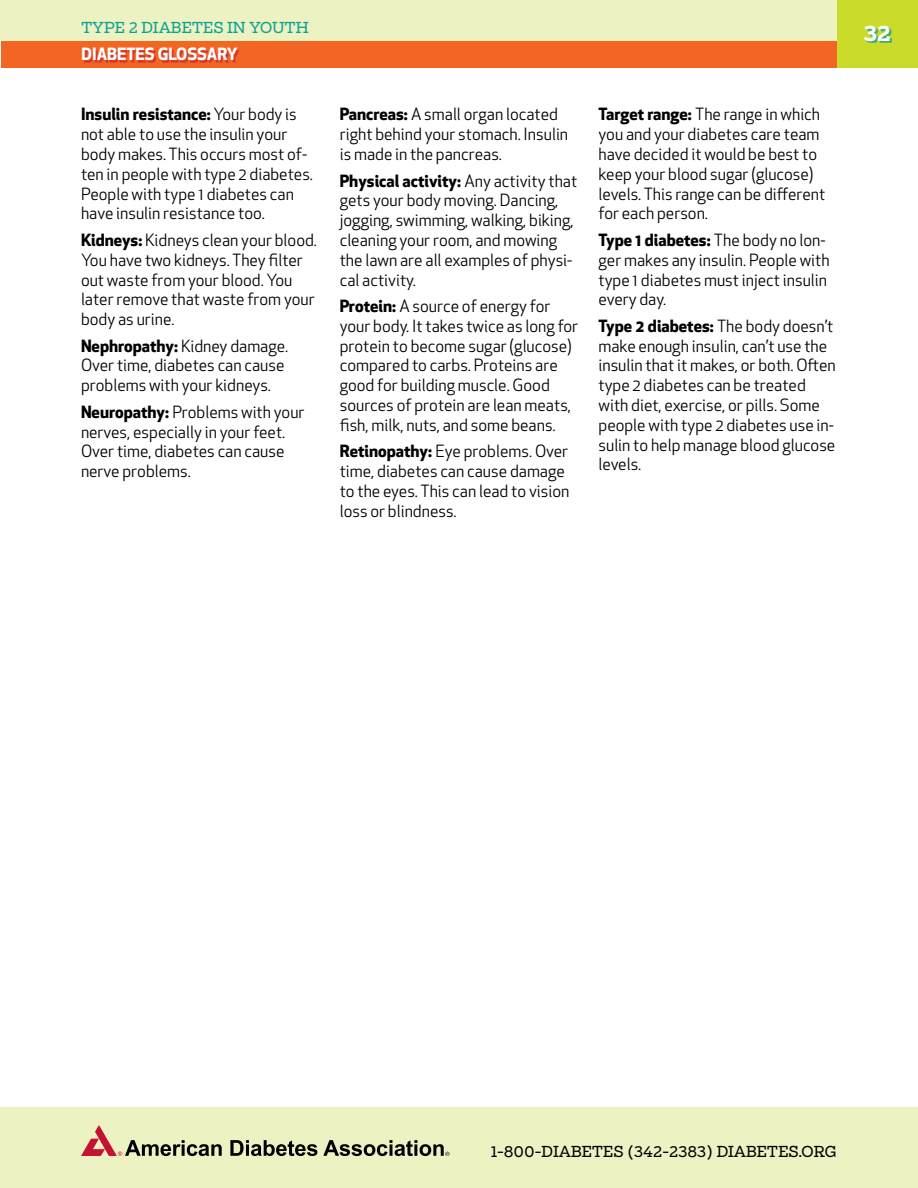
<style>
.page{position:relative;width:918px;height:1188px;background:#fff}
.page>*{position:absolute;margin:0;border:0;box-sizing:border-box;transform-origin:0 0}
.t1{font:700 21px "Boomer Serif";color:#fff}
.t2{font:16.5px/19.8px "Apex New";color:#000}
.t3{font:700 16.5px "Apex New";color:#fff}
.t4{font:15px "Boomer Serif";color:#000}
.t5{font:15px "Boomer Serif";color:#0ca193}
.s1{font-weight:700}
</style>
<div class="page">
<div style="left:1px;top:39px;width:836px;height:29px;background:#f26522"></div>
<div style="left:0;top:0;width:837px;height:40px;background:#edf2c2"></div>
<div style="left:0;top:1107px;width:918px;height:81px;background:#edf2c2"></div>
<div style="left:837px;top:0;width:81px;height:68px;background:#cbdb2a"></div>
<div style="left:866px;top:28px;width:26px;height:15px;background:#0ca193;opacity:.75"></div>
<svg style="left:230px;top:1140px;width:87px;height:16px"></svg>
<svg style="left:81px;top:1125px;width:141px;height:31px"></svg>
<svg style="left:323px;top:1140px;width:127px;height:16px"></svg>
<div style="left:85px;top:50px;width:155px;height:13px;background:#d2232a;opacity:.75"></div>
<p class="t5" style="left:81px;top:18px;width:229px">TYPE 2 DIABETES IN YOUTH</p>
<p class="t1" style="left:864px;top:20px;width:29px">32</p>
<p class="t3" style="left:82px;top:42px;width:147px">Diabetes Glossary</p>
<p class="t2" style="left:81px;top:104px;width:234px"><span class="s1">Insulin resistance:</span> Your body is not able to use the insulin your body makes. This occurs most of&shy;ten in people with type 2 diabetes.<br>People with type 1 diabetes can have insulin resistance too.</p>
<p class="t2" style="left:81px;top:230px;width:238px"><span class="s1">Kidneys:</span> Kidneys clean your blood.<br>You have two kidneys. They filter out waste from your blood. You later remove that waste from your body as urine.</p>
<p class="t2" style="left:81px;top:336px;width:209px"><span class="s1">Nephropathy:</span> Kidney damage.<br>Over time, diabetes can cause problems with your kidneys.</p>
<p class="t2" style="left:81px;top:402px;width:225px"><span class="s1">Neuropathy:</span> Problems with your nerves, especially in your feet.<br>Over time, diabetes can cause nerve problems.</p>
<p class="t2" style="left:340px;top:104px;width:230px"><span class="s1">Pancreas:</span> A small organ located right behind your stomach. Insulin is made in the pancreas.</p>
<p class="t2" style="left:340px;top:171px;width:239px"><span class="s1">Physical activity:</span> Any activity that gets your body moving. Dancing, jogging, swimming, walking, biking, cleaning your room, and mowing the lawn are all examples of physi&shy;cal activity.</p>
<p class="t2" style="left:340px;top:296px;width:240px"><span class="s1">Protein:</span> A source of energy for your body. It takes twice as long for protein to become sugar (glucose) compared to carbs. Proteins are good for building muscle. Good sources of protein are lean meats, fish, milk, nuts, and some beans.</p>
<p class="t2" style="left:340px;top:442px;width:231px"><span class="s1">Retinopathy:</span> Eye problems. Over time, diabetes can cause damage to the eyes. This can lead to vision loss or blindness.</p>
<p class="t2" style="left:599px;top:104px;width:228px"><span class="s1">Target range:</span> The range in which you and your diabetes care team have decided it would be best to keep your blood sugar (glucose) levels. This range can be different for each person.</p>
<p class="t2" style="left:599px;top:230px;width:233px"><span class="s1">Type 1 diabetes:</span> The body no lon&shy;ger makes any insulin. People with type 1 diabetes must inject insulin every day.</p>
<p class="t2" style="left:599px;top:316px;width:239px"><span class="s1">Type 2 diabetes:</span> The body doesn’t make enough insulin, can’t use the insulin that it makes, or both. Often type 2 diabetes can be treated with diet, exercise, or pills. Some people with type 2 diabetes use in&shy;sulin to help manage blood glucose levels.</p>
<p class="t4" style="left:491px;top:1143px;width:238px">1-800-DIABETES (342-2383) DIABETES</p>
<p class="t4" style="left:798px;top:1143px;width:40px">.ORG</p>
</div>
